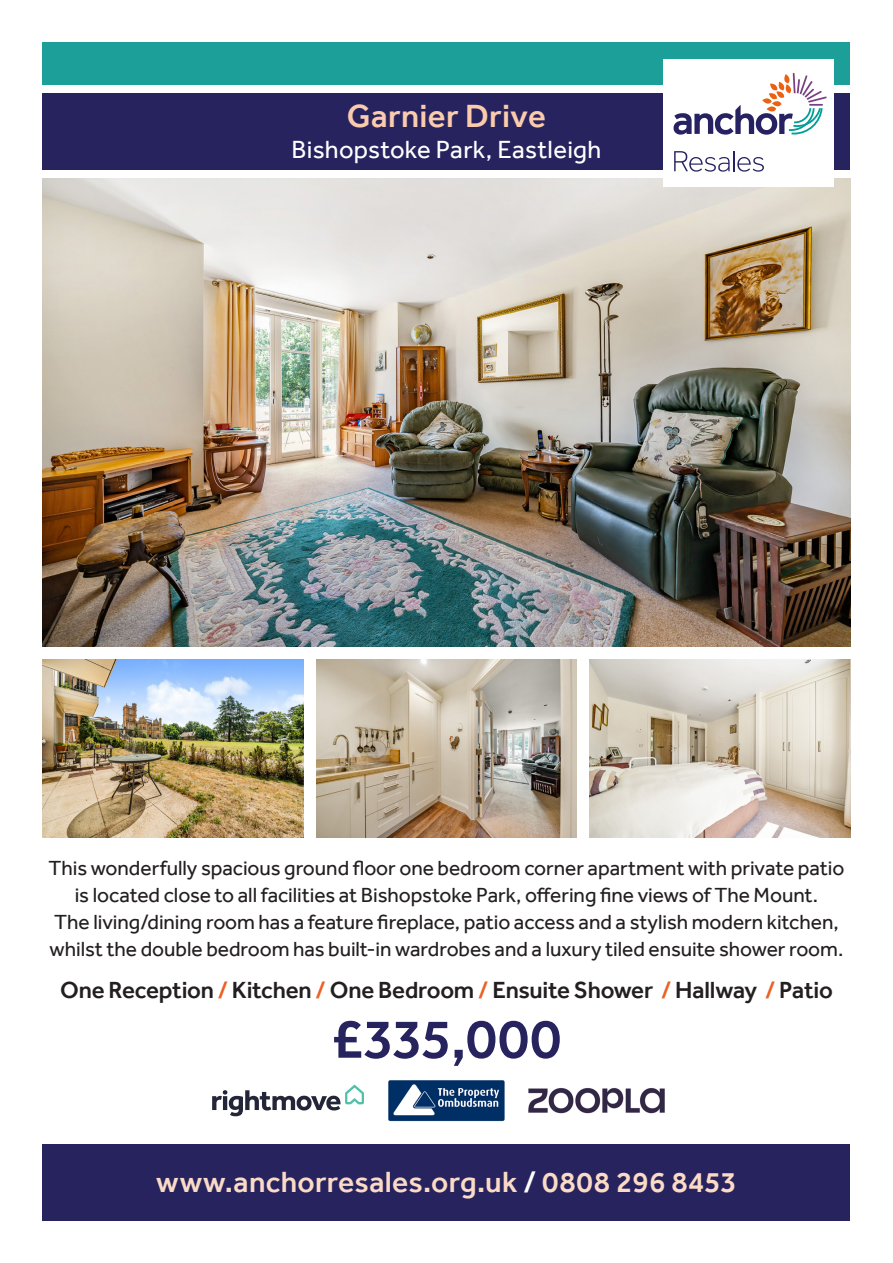
<style>
.page{position:relative;width:893px;height:1263px;background:#fff}
.page>*{position:absolute;margin:0;border:0;box-sizing:border-box;transform-origin:0 0}
.t1{font:500 57px "Effra";letter-spacing:-.01em;color:#27235f}
.t2{font:500 33px "Effra";letter-spacing:.01em;color:#facbad}
.t3{font:500 30px "Effra";letter-spacing:.01em;color:#fbdbc5}
.t4{font:25.5px "Effra";letter-spacing:.01em;color:#fff}
.t5{font:500 24px "Effra";letter-spacing:-.01em;color:#231f20}
.t6{font:21px/27px "Effra";letter-spacing:-.005em;color:#231f20;text-align:center}
.s1{color:#ec6123}
.s2{color:#fff}
</style>
<div class="page">
<img style="left:43px;top:179px;width:807px;height:467px">
<img style="left:43px;top:659px;width:260px;height:179px">
<img style="left:316px;top:659px;width:261px;height:179px">
<img style="left:590px;top:659px;width:260px;height:179px">
<div style="left:43px;top:43px;width:807px;height:42px;background:#1c9e99"></div>
<div style="left:43px;top:94px;width:807px;height:76px;background:#27235f"></div>
<div style="left:663px;top:60px;width:170px;height:127px;background:#fff"></div>
<svg style="left:674px;top:73px;width:153px;height:62px"></svg>
<svg style="left:674px;top:151px;width:90px;height:21px"></svg>
<div style="left:43px;top:1144px;width:807px;height:76px;background:#27235f"></div>
<svg style="left:212px;top:1084px;width:152px;height:32px"></svg>
<img style="left:388px;top:1080px;width:117px;height:42px">
<img style="left:528px;top:1088px;width:137px;height:25px">
<p class="t2" style="left:347px;top:97px;width:201px">Garnier Drive</p>
<p class="t4" style="left:292px;top:135px;width:311px">Bishopstoke Park, Eastleigh</p>
<p class="t6" style="left:49px;top:854px;width:797px">This wonderfully spacious ground floor one bedroom corner apartment with private patio is located close to all facilities at Bishopstoke Park, offering fine views of The Mount.<br>The living/dining room has a feature fireplace, patio access and a stylish modern kitchen, whilst the double bedroom has built-in wardrobes and a luxury tiled ensuite shower room.</p>
<p class="t5" style="left:60px;top:975px;width:774px">One Reception <span class="s1">/</span> Kitchen <span class="s1">/</span> One Bedroom <span class="s1">/</span> Ensuite Shower <span class="s1">/</span> Hallway <span class="s1">/</span> Patio</p>
<p class="t1" style="left:332px;top:1005px;width:231px">£335,000</p>
<p class="t3" style="left:156px;top:1164px;width:582px">www.anchorresales.org.uk <span class="s2">/</span> 0808 296 8453</p>
</div>
